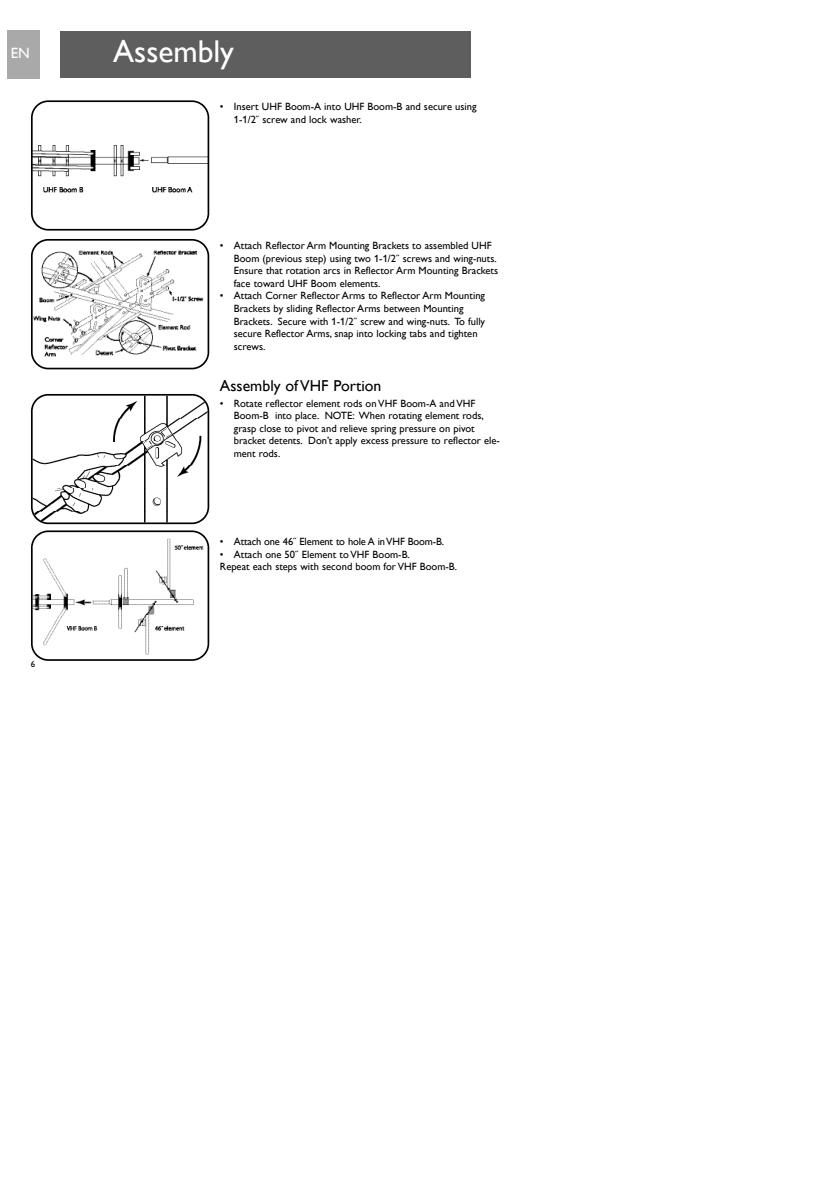
<style>
.page{position:relative;width:819px;height:1197px;background:#fff}
.page>*{position:absolute;margin:0;border:0;box-sizing:border-box;transform-origin:0 0}
.t1{font:31.5px "Gill Sans Alt One WGL";color:#fff}
.t2{font:15.75px "Gill Sans Alt One WGL";color:#000}
.t3{font:14.88px "Gill Sans Alt One WGL";color:#fff}
.t4{font:10.5px/12.6px "Gill Sans Alt One WGL";color:#000}
.t5{font:8.75px "Gill Sans Alt One WGL";color:#000}
</style>
<div class="page">
<div style="left:8px;top:31px;width:32px;height:48px;background:#a9a9a9"></div>
<div style="left:60px;top:31px;width:411px;height:46px;background:#5e5e5e"></div>
<svg style="left:31px;top:100px;width:178px;height:131px"></svg>
<svg style="left:31px;top:239px;width:178px;height:130px"></svg>
<svg style="left:31px;top:394px;width:178px;height:130px"></svg>
<svg style="left:31px;top:530px;width:178px;height:131px"></svg>
<h3 class="t3" style="left:11px;top:45px;width:21px">EN</h3>
<h1 class="t1" style="left:113px;top:32px;width:122px">Assembly</h1>
<p class="t4" style="left:234px;top:100px;width:244px;text-indent:-14px">• Insert UHF Boom-A into UHF Boom-B and secure using<br>1-1/2˝ screw and lock washer.</p>
<p class="t4" style="left:234px;top:239px;width:266px;text-indent:-14px">• Attach Reflector Arm Mounting Brackets to assembled UHF Boom (previous step) using two 1-1/2˝ screws and wing-nuts.<br>Ensure that rotation arcs in Reflector Arm Mounting Brackets face toward UHF Boom elements.</p>
<p class="t4" style="left:234px;top:289px;width:253px;text-indent:-14px">• Attach Corner Reflector Arms to Reflector Arm Mounting Brackets by sliding Reflector Arms between Mounting Brackets. Secure with 1-1/2˝ screw and wing-nuts. To fully secure Reflector Arms, snap into locking tabs and tighten screws.</p>
<h2 class="t2" style="left:220px;top:377px;width:163px">Assembly of VHF Portion</h2>
<p class="t4" style="left:234px;top:397px;width:268px;text-indent:-14px">• Rotate reflector element rods on VHF Boom-A and VHF Boom-B into place. NOTE: When rotating element rods, grasp close to pivot and relieve spring pressure on pivot bracket detents. Don’t apply excess pressure to reflector ele&shy;ment rods.</p>
<p class="t5" style="left:31px;top:658px;width:6px">6</p>
<p class="t4" style="left:220px;top:535px;width:226px">• Attach one 46˝ Element to hole A inVHF Boom-B.</p>
<p class="t4" style="left:220px;top:548px;width:239px">• Attach one 50˝ Element to VHF Boom-B.<br>Repeat each steps with second boom for VHF Boom-B.</p>
</div>
